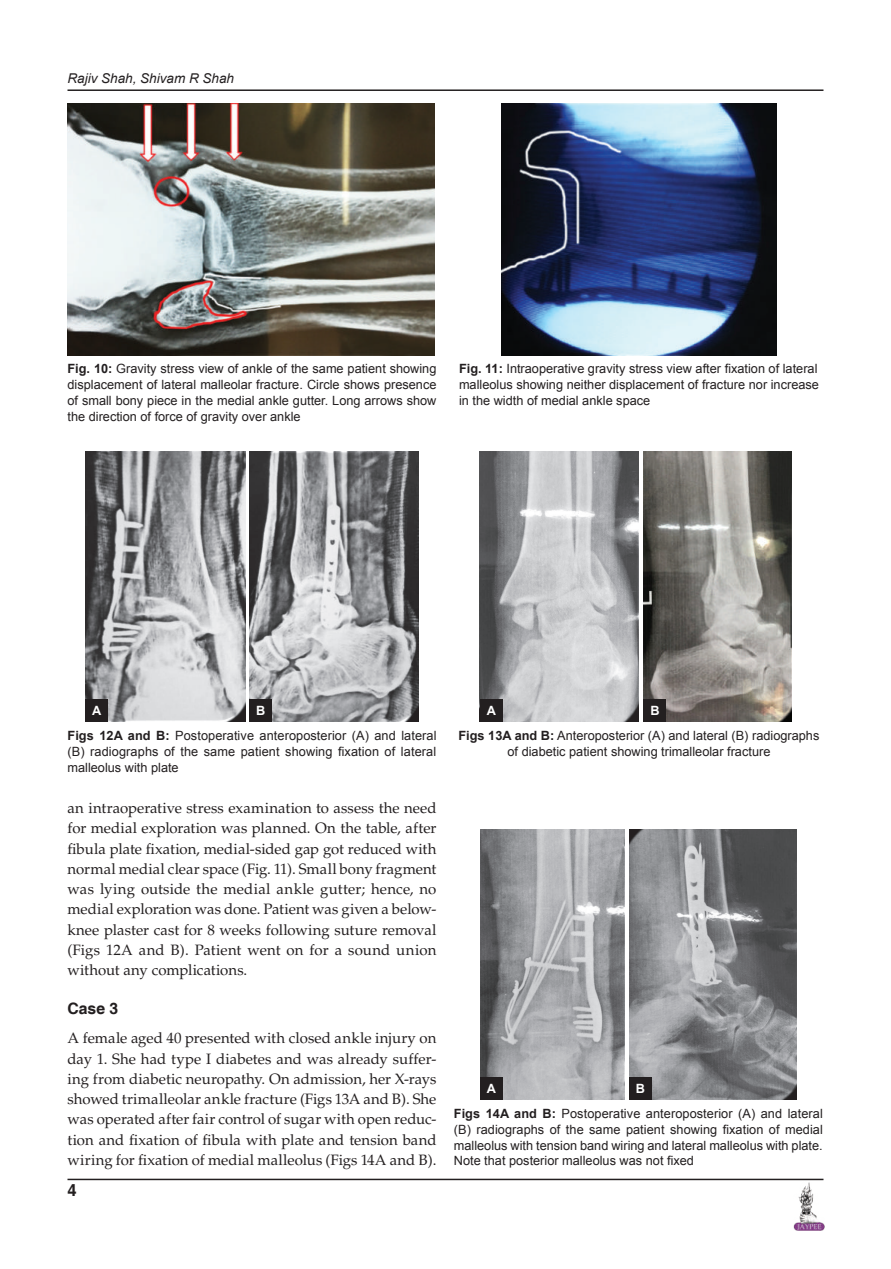
<style>
.page{position:relative;width:891px;height:1269px;background:#fff}
.page>*{position:absolute;margin:0;border:0;box-sizing:border-box;transform-origin:0 0}
.t1{font:700 16.5px "Helvetica";color:#231f20}
.t2{font:700 15.75px "Helvetica";color:#231f20}
.t3{font:15px/20.2px "Palatino";color:#231f20;text-align:justify}
.t4{font:italic 13.5px "Arial";color:#231f20}
.t5{font:12.75px/15.8px "Arial";color:#231f20;text-align:justify}
.t6{font:700 12.75px "Arial";color:#fff}
.s1{font-weight:700}
</style>
<div class="page">
<hr style="left:68px;top:89px;width:756px;height:2px;background:#231f20">
<hr style="left:68px;top:1179px;width:756px;height:1px;background:#231f20">
<img style="left:794px;top:1182px;width:30px;height:49px">
<img style="left:68px;top:104px;width:367px;height:251px">
<img style="left:502px;top:104px;width:274px;height:251px">
<img style="left:85px;top:452px;width:160px;height:270px">
<img style="left:250px;top:452px;width:169px;height:270px">
<img style="left:480px;top:452px;width:158px;height:270px">
<img style="left:644px;top:452px;width:148px;height:270px">
<div style="left:250px;top:699px;width:22px;height:23px;background:#231f20"></div>
<div style="left:85px;top:699px;width:23px;height:23px;background:#231f20"></div>
<div style="left:644px;top:699px;width:22px;height:23px;background:#231f20"></div>
<div style="left:480px;top:699px;width:22px;height:23px;background:#231f20"></div>
<img style="left:480px;top:830px;width:145px;height:270px">
<img style="left:629px;top:830px;width:168px;height:270px">
<div style="left:629px;top:1077px;width:23px;height:23px;background:#231f20"></div>
<div style="left:480px;top:1077px;width:23px;height:23px;background:#231f20"></div>
<p class="t4" style="left:68px;top:69px;width:168px">Rajiv Shah, Shivam R Shah</p>
<p class="t5" style="left:67px;top:361px;width:370px"><span class="s1">Fig. 10:</span> Gravity stress view of ankle of the same patient showing displacement of lateral malleolar fracture. Circle shows presence of small bony piece in the medial ankle gutter. Long arrows show the direction of force of gravity over ankle</p>
<p class="t5" style="left:459px;top:361px;width:362px"><span class="s1">Fig. 11:</span> Intraoperative gravity stress view after fixation of lateral malleolus showing neither displacement of fracture nor increase in the width of medial ankle space</p>
<p class="t6" style="left:92px;top:702px;width:11px">A</p>
<p class="t6" style="left:256px;top:702px;width:11px">B</p>
<p class="t6" style="left:487px;top:702px;width:11px">A</p>
<p class="t6" style="left:650px;top:702px;width:11px">B</p>
<p class="t5" style="left:67px;top:728px;width:371px"><span class="s1">Figs 12A and B:</span> Postoperative anteroposterior (A) and lateral (B) radiographs of the same patient showing fixation of lateral malleolus with plate</p>
<p class="t5" style="left:459px;top:728px;width:362px;text-align:center"><span class="s1">Figs 13A and B:</span> Anteroposterior (A) and lateral (B) radiographs of diabetic patient showing trimalleolar fracture</p>
<p class="t3" style="left:68px;top:798px;width:371px">an intraoperative stress examination to assess the need for medial exploration was planned. On the table, after fibula plate fixation, medial-sided gap got reduced with normal medial clear space (Fig. 11). Small bony fragment was lying outside the medial ankle gutter; hence, no medial exploration was done. Patient was given a below&shy;knee plaster cast for 8 weeks following suture removal (Figs 12A and B). Patient went on for a sound union without any complications.</p>
<p class="t2" style="left:68px;top:999px;width:52px">Case 3</p>
<p class="t3" style="left:68px;top:1028px;width:371px">A female aged 40 presented with closed ankle injury on day 1. She had type I diabetes and was already suffer&shy;ing from diabetic neuropathy. On admission, her X-rays showed trimalleolar ankle fracture (Figs 13A and B). She was operated after fair control of sugar with open reduc&shy;tion and fixation of fibula with plate and tension band wiring for fixation of medial malleolus (Figs 14A and B).</p>
<p class="t1" style="left:68px;top:1180px;width:11px">4</p>
<p class="t6" style="left:487px;top:1080px;width:11px">A</p>
<p class="t6" style="left:636px;top:1080px;width:11px">B</p>
<p class="t5" style="left:454px;top:1106px;width:371px"><span class="s1">Figs 14A and B:</span> Postoperative anteroposterior (A) and lateral (B) radiographs of the same patient showing fixation of medial malleolus with tension band wiring and lateral malleolus with plate.<br>Note that posterior malleolus was not fixed</p>
</div>
